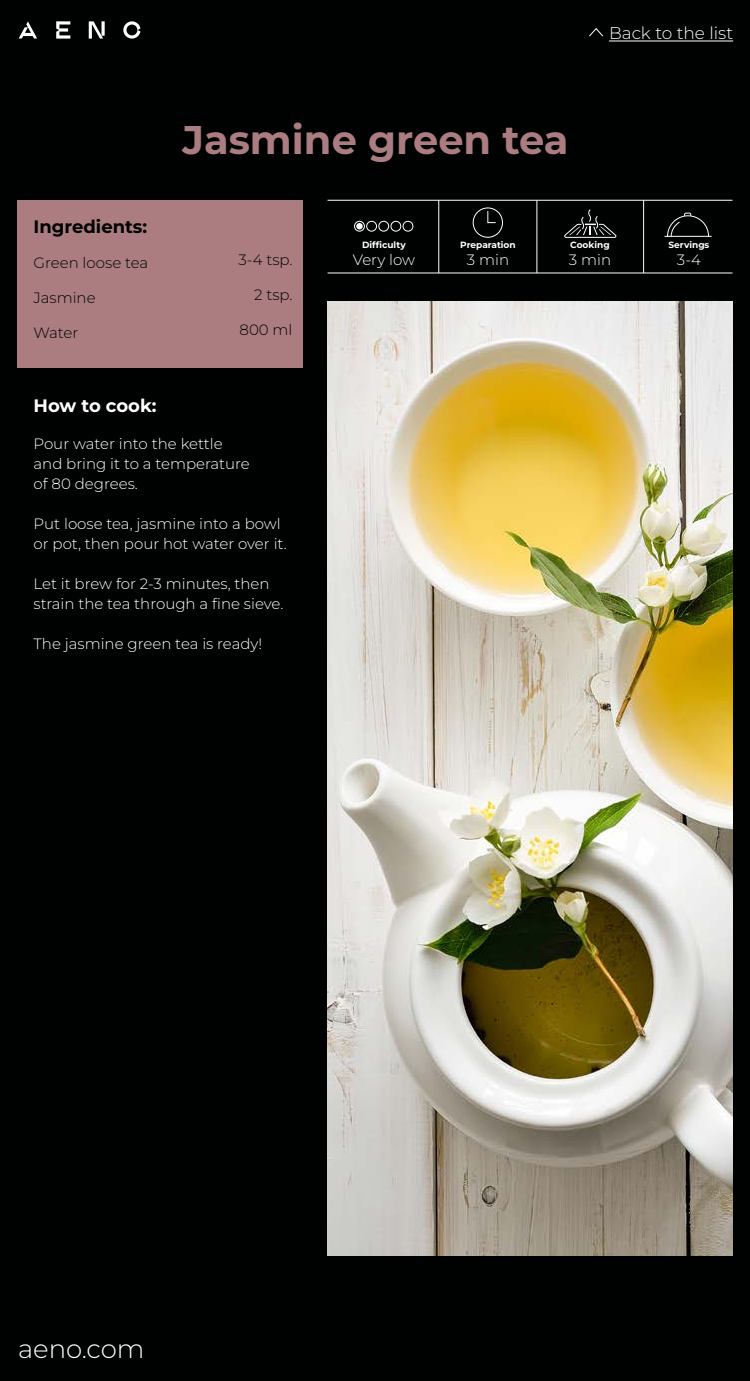
<style>
.page{position:relative;width:750px;height:1381px;background:#000101}
.page>*{position:absolute;margin:0;border:0;box-sizing:border-box;transform-origin:0 0}
.t1{font:700 40px "Montserrat";color:#ab7d80}
.t2{font:300 26px "Montserrat";color:#fff}
.t3{font:700 18px "Montserrat";color:#000101}
.t4{font:700 18px "Montserrat";letter-spacing:-.005em;color:#fff}
.t5{font:300 17px "Montserrat";color:#fff}
.t6{font:300 15px/20px "Montserrat";color:#fff}
.t7{font:300 15px "Montserrat";color:#000101}
.t8{font:700 9px "Montserrat";color:#fff}
</style>
<div class="page">
<svg style="left:89px;top:21px;width:16px;height:18px"></svg>
<svg style="left:123px;top:21px;width:17px;height:18px"></svg>
<svg style="left:19px;top:21px;width:18px;height:18px"></svg>
<svg style="left:56px;top:21px;width:14px;height:18px"></svg>
<svg style="left:589px;top:28px;width:15px;height:9px"></svg>
<hr style="left:609px;top:41px;width:124px;height:1px;background:#fff">
<div style="left:18px;top:200px;width:286px;height:168px;background:#ab7d80"></div>
<img style="left:328px;top:302px;width:404px;height:954px">
<hr style="left:328px;top:200px;width:404px;height:1px;background:#fff">
<hr style="left:328px;top:273px;width:404px;height:1px;background:#fff">
<div style="left:354px;top:221px;width:11px;height:11px;border:1px solid #fff;border-radius:50%"></div>
<div style="left:356px;top:223px;width:7px;height:6px;background:#fff;border-radius:50%"></div>
<div style="left:366px;top:221px;width:11px;height:11px;border:1px solid #fff;border-radius:50%"></div>
<svg style="left:378px;top:220px;width:36px;height:12px"></svg>
<hr style="left:439px;top:200px;width:1px;height:73px;background:#fff">
<hr style="left:537px;top:200px;width:1px;height:73px;background:#fff">
<hr style="left:643px;top:200px;width:1px;height:73px;background:#fff">
<div style="left:473px;top:207px;width:30px;height:31px;border:1px solid #fff;border-radius:50%"></div>
<svg style="left:487px;top:211px;width:9px;height:12px"></svg>
<svg style="left:564px;top:209px;width:53px;height:29px"></svg>
<svg style="left:664px;top:213px;width:48px;height:24px"></svg>
<p class="t3" style="left:34px;top:215px;width:115px">Ingredients:</p>
<p class="t7" style="left:34px;top:253px;width:116px">Green loose tea</p>
<p class="t7" style="left:34px;top:288px;width:64px">Jasmine</p>
<p class="t7" style="left:34px;top:323px;width:46px">Water</p>
<h1 class="t1" style="left:182px;top:113px;width:388px">Jasmine green tea</h1>
<p class="t5" style="left:609px;top:22px;width:126px">Back to the list</p>
<p class="t7" style="left:239px;top:250px;width:55px">3-4 tsp.</p>
<p class="t7" style="left:254px;top:285px;width:40px">2 tsp.</p>
<p class="t7" style="left:240px;top:320px;width:54px">800 ml</p>
<p class="t8" style="left:362px;top:239px;width:45px">Difficulty</p>
<p class="t6" style="left:353px;top:249px;width:64px">Very low</p>
<p class="t8" style="left:460px;top:239px;width:57px">Preparation</p>
<p class="t6" style="left:467px;top:249px;width:44px">3 min</p>
<p class="t8" style="left:570px;top:239px;width:41px">Cooking</p>
<p class="t6" style="left:569px;top:249px;width:44px">3 min</p>
<p class="t8" style="left:669px;top:239px;width:42px">Servings</p>
<p class="t6" style="left:677px;top:249px;width:26px">3-4</p>
<p class="t4" style="left:34px;top:394px;width:125px">How to cook:</p>
<p class="t6" style="left:34px;top:433px;width:218px">Pour water into the kettle and bring it to a temperature of 80 degrees.</p>
<p class="t6" style="left:34px;top:513px;width:255px">Put loose tea, jasmine into a bowl or pot, then pour hot water over it.</p>
<p class="t6" style="left:34px;top:573px;width:251px">Let it brew for 2-3 minutes, then strain the tea through a fine sieve.</p>
<p class="t6" style="left:34px;top:633px;width:230px">The jasmine green tea is ready!</p>
<h2 class="t2" style="left:18px;top:1331px;width:128px">aeno.com</h2>
</div>
